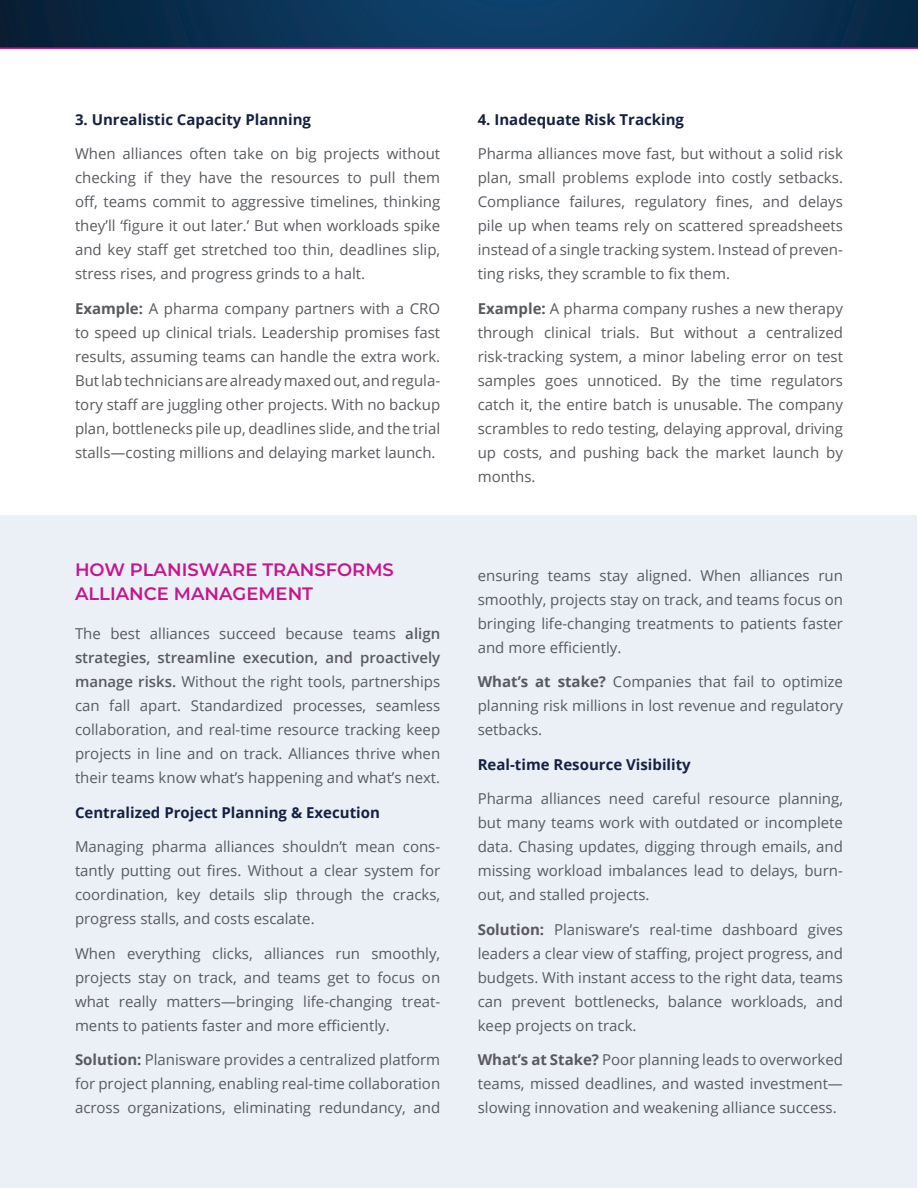
<style>
.page{position:relative;width:918px;height:1188px;background:#fff}
.page>*{position:absolute;margin:0;border:0;box-sizing:border-box;transform-origin:0 0}
.t1{font:600 18px/24px "Montserrat";color:#c6168d}
.Body{font:15px/24px "Open Sans";color:#585a5e;text-align:justify}
.Body-2{font:700 15px "Open Sans";color:#162142}
.s1{font-weight:700}
.s2{font-weight:600}
</style>
<div class="page">
<svg style="left:0;top:0;width:918px;height:47px;background:#0a3355"></svg>
<hr style="left:0;top:47px;width:918px;height:2px;background:#c7178c">
<div style="left:1px;top:515px;width:916px;height:673px;background:#ebf0f7"></div>
<p class="Body-2" style="left:75px;top:109px;width:238px">3. Unrealistic Capacity Planning</p>
<p class="Body" style="left:75px;top:142px;width:367px">When alliances often take on big projects without checking if they have the resources to pull them off, teams commit to aggressive timelines, thinking they’ll ‘figure it out later.’ But when workloads spike and key staff get stretched too thin, deadlines slip, stress rises, and progress grinds to a halt.</p>
<p class="Body" style="left:75px;top:296px;width:367px"><span class="s1">Example:</span> A pharma company partners with a CRO to speed up clinical trials. Leadership promises fast results, assuming teams can handle the extra work.<br>But lab technicians are already maxed out, and regula&shy;tory staff are juggling other projects. With no backup plan, bottlenecks pile up, deadlines slide, and the trial stalls—costing millions and delaying market launch.</p>
<p class="t1" style="left:75px;top:557px;width:320px">HOW PLANISWARE TRANSFORMS<br>ALLIANCE MANAGEMENT</p>
<p class="Body" style="left:75px;top:621px;width:367px">The best alliances succeed because teams <span class="s2">align strategies, streamline execution, and proactively manage risks.</span> Without the right tools, partnerships can fall apart. Standardized processes, seamless collaboration, and real-time resource tracking keep projects in line and on track. Alliances thrive when their teams know what’s happening and what’s next.</p>
<p class="Body-2" style="left:75px;top:801px;width:306px">Centralized Project Planning &amp; Execution</p>
<p class="Body" style="left:75px;top:834px;width:367px">Managing pharma alliances shouldn’t mean cons&shy;tantly putting out fires. Without a clear system for coordination, key details slip through the cracks, progress stalls, and costs escalate.</p>
<p class="Body" style="left:75px;top:941px;width:367px">When everything clicks, alliances run smoothly, projects stay on track, and teams get to focus on what really matters—bringing life-changing treat&shy;ments to patients faster and more efficiently.</p>
<p class="Body" style="left:75px;top:1047px;width:367px"><span class="s1">Solution:</span> Planisware provides a centralized platform for project planning, enabling real-time collaboration across organizations, eliminating redundancy, and</p>
<p class="Body-2" style="left:478px;top:109px;width:208px">4. Inadequate Risk Tracking</p>
<p class="Body" style="left:478px;top:142px;width:367px">Pharma alliances move fast, but without a solid risk plan, small problems explode into costly setbacks.<br>Compliance failures, regulatory fines, and delays pile up when teams rely on scattered spreadsheets instead of a single tracking system. Instead of preven&shy;ting risks, they scramble to fix them.</p>
<p class="Body" style="left:478px;top:296px;width:367px"><span class="s1">Example:</span> A pharma company rushes a new therapy through clinical trials. But without a centralized risk-tracking system, a minor labeling error on test samples goes unnoticed. By the time regulators catch it, the entire batch is unusable. The company scrambles to redo testing, delaying approval, driving up costs, and pushing back the market launch by months.</p>
<p class="Body" style="left:478px;top:563px;width:367px">ensuring teams stay aligned. When alliances run smoothly, projects stay on track, and teams focus on bringing life-changing treatments to patients faster and more efficiently.</p>
<p class="Body" style="left:478px;top:669px;width:367px"><span class="s1">What’s at stake?</span> Companies that fail to optimize planning risk millions in lost revenue and regulatory setbacks.</p>
<p class="Body-2" style="left:478px;top:753px;width:215px">Real-time Resource Visibility</p>
<p class="Body" style="left:478px;top:786px;width:367px">Pharma alliances need careful resource planning, but many teams work with outdated or incomplete data. Chasing updates, digging through emails, and missing workload imbalances lead to delays, burn&shy;out, and stalled projects.</p>
<p class="Body" style="left:478px;top:917px;width:367px"><span class="s1">Solution:</span> Planisware’s real-time dashboard gives leaders a clear view of staffing, project progress, and budgets. With instant access to the right data, teams can prevent bottlenecks, balance workloads, and keep projects on track.</p>
<p class="Body" style="left:478px;top:1047px;width:367px"><span class="s1">What’s at Stake?</span> Poor planning leads to overworked teams, missed deadlines, and wasted investment— slowing innovation and weakening alliance success.</p>
</div>
